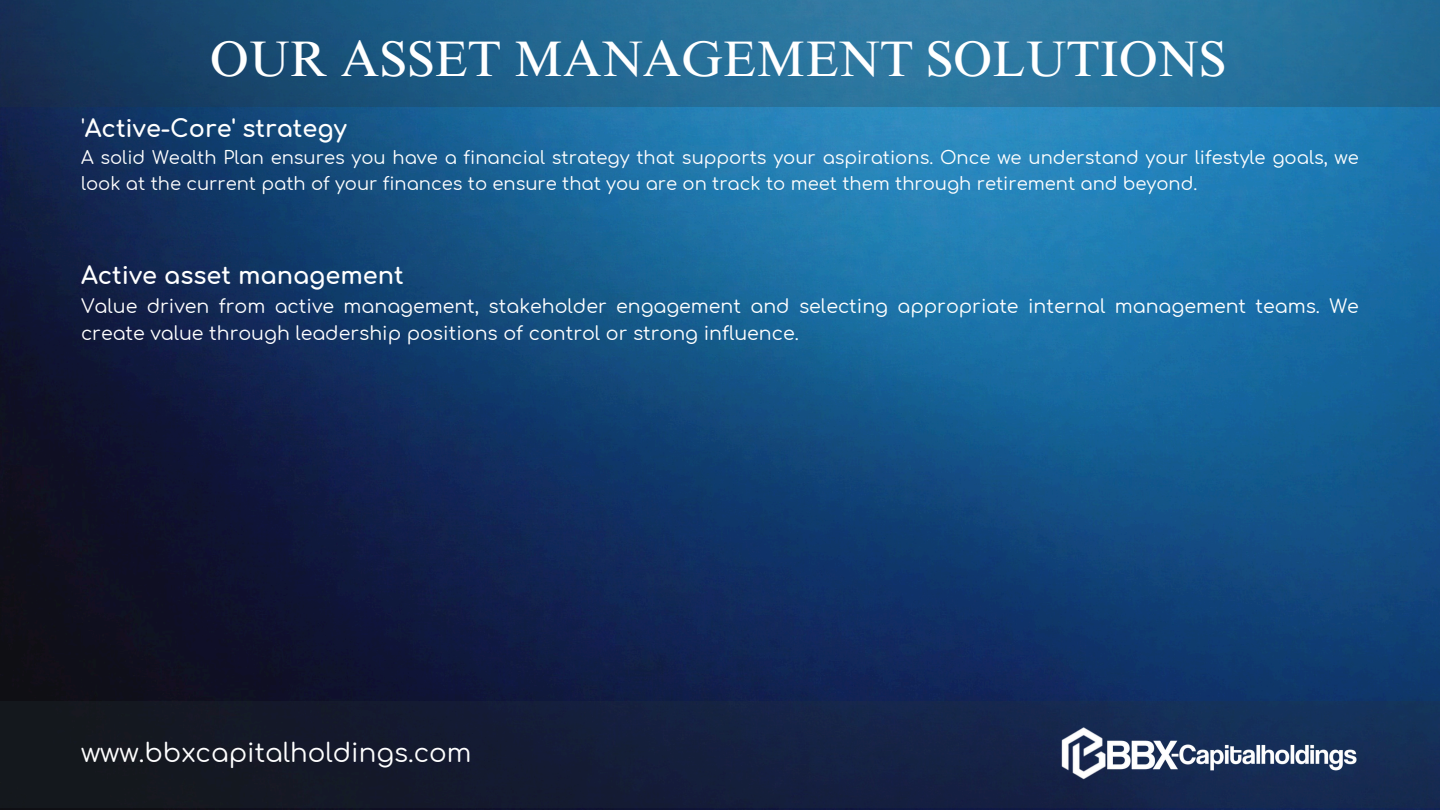
<style>
.page{position:relative;width:1440px;height:810px;background:#fff}
.page>*{position:absolute;margin:0;border:0;box-sizing:border-box;transform-origin:0 0}
.t1{font:50px "Times NRMT Pro";color:#fff}
.t2{font:26.1px "Comfortaa";color:#fff}
.t3{font:700 24px "Comfortaa";color:#fff}
.t4{font:19px/27px "Comfortaa";color:#fff}
.t5{font:18px/25.5px "Comfortaa";color:#fff}
.s1{font-weight:400}
</style>
<div class="page">
<img style="left:0;top:106px;width:1440px;height:704px">
<svg style="left:0;top:0;width:1440px;height:106px;background:#22638c"></svg>
<div style="left:0;top:701px;width:1440px;height:106px;background:linear-gradient(to right,#14141c,#152e5c)"></div>
<img style="left:1059px;top:725px;width:300px;height:56px">
<p class="t1" style="left:210px;top:40px;width:1018px">OUR ASSET MANAGEMENT SOLUTIONS</p>
<p class="t3" style="left:81px;top:116px;width:267px"><span class="s1">'</span>Active-Core' strategy</p>
<p class="t5" style="left:81px;top:146px;width:1279px">A solid Wealth Plan ensures you have a financial strategy that supports your aspirations. Once we understand your lifestyle goals, we look at the current path of your finances to ensure that you are on track to meet them through retirement and beyond.</p>
<h2 class="t3" style="left:81px;top:263px;width:324px">Active asset management</h2>
<p class="t4" style="left:81px;top:293px;width:1279px">Value driven from active management, stakeholder engagement and selecting appropriate internal management teams. We create value through leadership positions of control or strong influence.</p>
<p class="t2" style="left:81px;top:739px;width:392px">www.bbxcapitalholdings.com</p>
</div>
